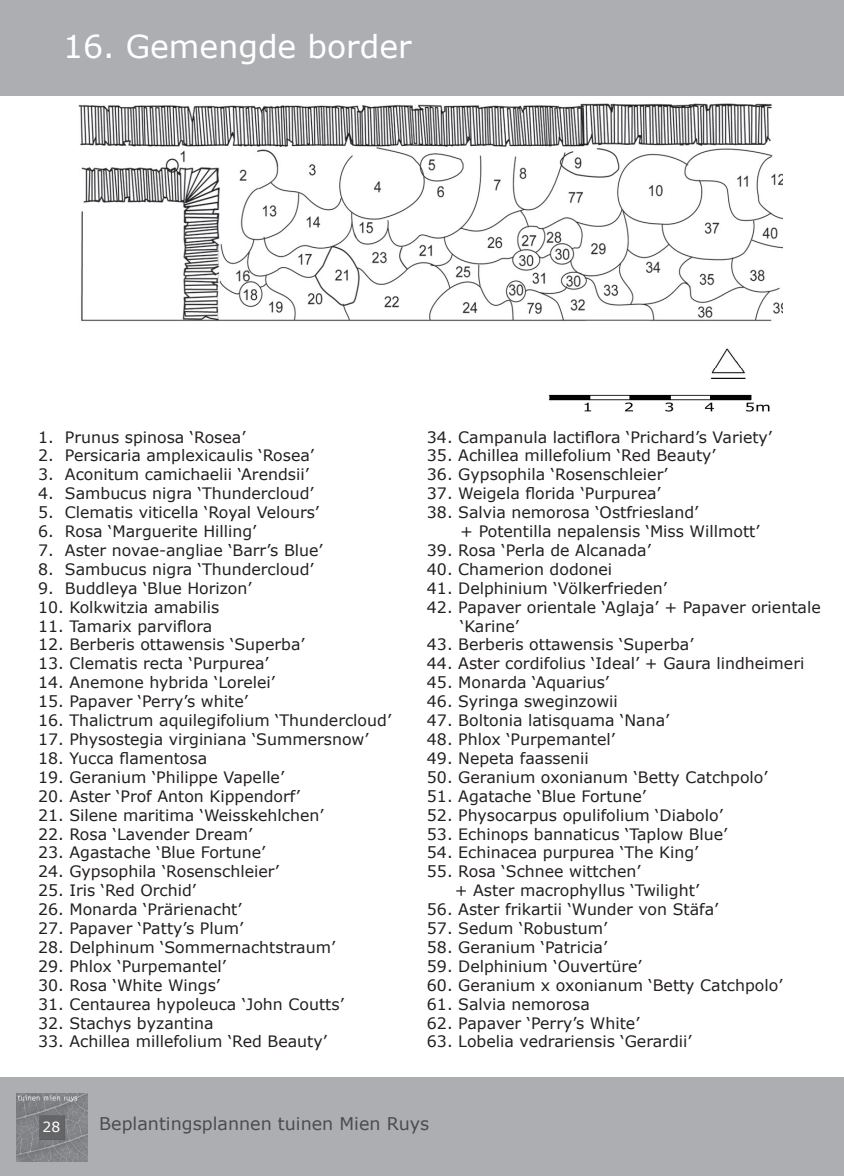
<style>
.page{position:relative;width:844px;height:1176px;background:#fff}
.page>*{position:absolute;margin:0;border:0;box-sizing:border-box;transform-origin:0 0}
.t1{font:31.5px "Verdana";color:#fff}
.t2{font:17.5px "Verdana";color:#4b4c4d}
.t3{font:15.75px/18.9px "Verdana";color:#231f20}
.t4{font:14px "Verdana";color:#fff}
</style>
<div class="page">
<div style="left:0;top:1077px;width:843px;height:99px;background:#adaeb2"></div>
<div style="left:0;top:0;width:843px;height:96px;background:#adaeb2"></div>
<img style="left:16px;top:1093px;width:71px;height:68px">
<hr style="left:843px;top:1077px;width:1px;height:99px;background:#adaeb2">
<hr style="left:843px;top:0;width:1px;height:96px;background:#adaeb2">
<img style="left:78px;top:103px;width:704px;height:219px">
<img style="left:714px;top:348px;width:28px;height:20px">
<img style="left:548px;top:368px;width:222px;height:44px">
<h1 class="t1" style="left:63px;top:26px;width:350px">16. Gemengde border</h1>
<p class="t3" style="left:38px;top:427px;width:209px">1. Prunus spinosa ‘Rosea’</p>
<p class="t3" style="left:38px;top:446px;width:277px">2. Persicaria amplexicaulis ‘Rosea’</p>
<p class="t3" style="left:38px;top:464px;width:272px">3. Aconitum camichaelii ‘Arendsii’</p>
<p class="t3" style="left:38px;top:483px;width:277px">4. Sambucus nigra ‘Thundercloud’</p>
<p class="t3" style="left:38px;top:502px;width:282px">5. Clematis viticella ‘Royal Velours’</p>
<p class="t3" style="left:38px;top:521px;width:220px">6. Rosa ‘Marguerite Hilling’</p>
<p class="t3" style="left:38px;top:540px;width:286px">7. Aster novae-angliae ‘Barr’s Blue’</p>
<p class="t3" style="left:38px;top:559px;width:277px">8. Sambucus nigra ‘Thundercloud’</p>
<p class="t3" style="left:38px;top:578px;width:215px">9. Buddleya ‘Blue Horizon’</p>
<p class="t3" style="left:38px;top:597px;width:183px">10. Kolkwitzia amabilis</p>
<p class="t3" style="left:38px;top:616px;width:176px">11. Tamarix parviflora</p>
<p class="t3" style="left:38px;top:635px;width:268px">12. Berberis ottawensis ‘Superba’</p>
<p class="t3" style="left:38px;top:653px;width:232px">13. Clematis recta ‘Purpurea’</p>
<p class="t3" style="left:38px;top:672px;width:238px">14. Anemone hybrida ‘Lorelei’</p>
<p class="t3" style="left:38px;top:691px;width:211px">15. Papaver ‘Perry’s white’</p>
<p class="t3" style="left:38px;top:710px;width:354px">16. Thalictrum aquilegifolium ‘Thundercloud’</p>
<p class="t3" style="left:38px;top:729px;width:332px">17. Physostegia virginiana ‘Summersnow’</p>
<p class="t3" style="left:38px;top:748px;width:170px">18. Yucca flamentosa</p>
<p class="t3" style="left:38px;top:767px;width:248px">19. Geranium ‘Philippe Vapelle’</p>
<p class="t3" style="left:38px;top:786px;width:263px">20. Aster ‘Prof Anton Kippendorf’</p>
<p class="t3" style="left:38px;top:805px;width:287px">21. Silene maritima ‘Weisskehlchen’</p>
<p class="t3" style="left:38px;top:824px;width:216px">22. Rosa ‘Lavender Dream’</p>
<p class="t3" style="left:38px;top:842px;width:229px">23. Agastache ‘Blue Fortune’</p>
<p class="t3" style="left:38px;top:861px;width:242px">24. Gypsophila ‘Rosenschleier’</p>
<p class="t3" style="left:38px;top:880px;width:159px">25. Iris ‘Red Orchid’</p>
<p class="t3" style="left:38px;top:899px;width:205px">26. Monarda ‘Prärienacht’</p>
<p class="t3" style="left:38px;top:918px;width:207px">27. Papaver ‘Patty’s Plum’</p>
<p class="t3" style="left:38px;top:937px;width:298px">28. Delphinum ‘Sommernachtstraum’</p>
<p class="t3" style="left:38px;top:956px;width:189px">29. Phlox ‘Purpemantel’</p>
<p class="t3" style="left:38px;top:975px;width:183px">30. Rosa ‘White Wings’</p>
<p class="t3" style="left:38px;top:994px;width:307px">31. Centaurea hypoleuca ‘John Coutts’</p>
<p class="t3" style="left:38px;top:1013px;width:177px">32. Stachys byzantina</p>
<p class="t3" style="left:38px;top:1031px;width:290px">33. Achillea millefolium ‘Red Beauty’</p>
<p class="t3" style="left:427px;top:427px;width:346px">34. Campanula lactiflora ‘Prichard’s Variety’</p>
<p class="t3" style="left:427px;top:446px;width:290px">35. Achillea millefolium ‘Red Beauty’</p>
<p class="t3" style="left:427px;top:464px;width:242px">36. Gypsophila ‘Rosenschleier’</p>
<p class="t3" style="left:427px;top:483px;width:235px">37. Weigela florida ‘Purpurea’</p>
<p class="t3" style="left:460px;top:502px;width:301px;text-indent:-33px">38. Salvia nemorosa ‘Ostfriesland’<br>+ Potentilla nepalensis ‘Miss Willmott’</p>
<p class="t3" style="left:427px;top:540px;width:225px">39. Rosa ‘Perla de Alcanada’</p>
<p class="t3" style="left:427px;top:559px;width:186px">40. Chamerion dodonei</p>
<p class="t3" style="left:427px;top:578px;width:241px">41. Delphinium ‘Völkerfrieden’</p>
<p class="t3" style="left:460px;top:597px;width:362px;text-indent:-33px">42. Papaver orientale ‘Aglaja’ + Papaver orientale ‘Karine’</p>
<p class="t3" style="left:427px;top:635px;width:268px">43. Berberis ottawensis ‘Superba’</p>
<p class="t3" style="left:427px;top:653px;width:379px">44. Aster cordifolius ‘Ideal’ + Gaura lindheimeri</p>
<p class="t3" style="left:427px;top:672px;width:184px">45. Monarda ‘Aquarius’</p>
<p class="t3" style="left:427px;top:691px;width:192px">46. Syringa sweginzowii</p>
<p class="t3" style="left:427px;top:710px;width:244px">47. Boltonia latisquama ‘Nana’</p>
<p class="t3" style="left:427px;top:729px;width:189px">48. Phlox ‘Purpemantel’</p>
<p class="t3" style="left:427px;top:748px;width:163px">49. Nepeta faassenii</p>
<p class="t3" style="left:427px;top:767px;width:342px">50. Geranium oxonianum ‘Betty Catchpolo’</p>
<p class="t3" style="left:427px;top:786px;width:221px">51. Agatache ‘Blue Fortune’</p>
<p class="t3" style="left:427px;top:805px;width:297px">52. Physocarpus opulifolium ‘Diabolo’</p>
<p class="t3" style="left:427px;top:824px;width:302px">53. Echinops bannaticus ‘Taplow Blue’</p>
<p class="t3" style="left:427px;top:842px;width:273px">54. Echinacea purpurea ‘The King’</p>
<p class="t3" style="left:454px;top:861px;width:246px;text-indent:-28px">55. Rosa ‘Schnee wittchen’<br>+ Aster macrophyllus ‘Twilight’</p>
<p class="t3" style="left:427px;top:899px;width:293px">56. Aster frikartii ‘Wunder von Stäfa’</p>
<p class="t3" style="left:427px;top:918px;width:182px">57. Sedum ‘Robustum’</p>
<p class="t3" style="left:427px;top:937px;width:182px">58. Geranium ‘Patricia’</p>
<p class="t3" style="left:427px;top:956px;width:216px">59. Delphinium ‘Ouvertüre’</p>
<p class="t3" style="left:427px;top:975px;width:357px">60. Geranium x oxonianum ‘Betty Catchpolo’</p>
<p class="t3" style="left:427px;top:994px;width:164px">61. Salvia nemorosa</p>
<p class="t3" style="left:427px;top:1013px;width:214px">62. Papaver ‘Perry’s White’</p>
<p class="t3" style="left:427px;top:1031px;width:266px">63. Lobelia vedrariensis ‘Gerardii’</p>
<p class="t4" style="left:43px;top:1118px;width:19px">28</p>
<p class="t2" style="left:99px;top:1112px;width:331px">Beplantingsplannen tuinen Mien Ruys</p>
</div>
